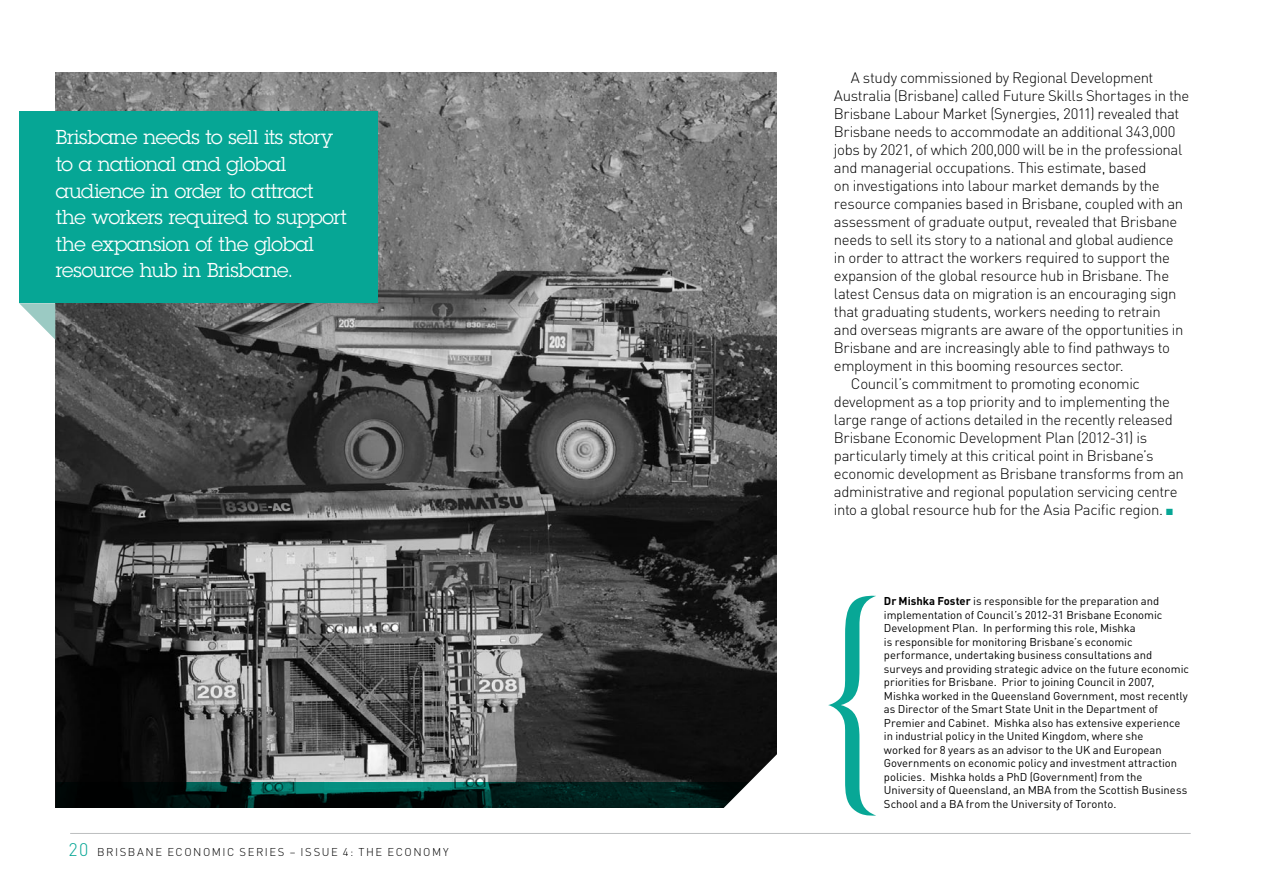
<style>
.page{position:relative;width:1263px;height:893px;background:#fff}
.page>*{position:absolute;margin:0;border:0;box-sizing:border-box;transform-origin:0 0}
.t1{font:262.35px "Lubalin Graph";color:#06a695;scale:.82 1}
.t2{font:19.65px/26.7px "Lubalin Graph";letter-spacing:-.01em;color:#fff}
.t3{font:300 15px "DIN";letter-spacing:-.025em;color:#000}
.t4{font:11.25px/13.5px "DIN";color:#000}
.t5{font:300 11.25px "DIN";letter-spacing:.135em;color:#000}
.s1{font-size:18px;color:#06a695}
.s2{color:#06a695}
.s3{font-weight:700}
</style>
<div class="page">
<hr style="left:70px;top:833px;width:1121px;height:1px;background:#bcbec0">
<img style="left:56px;top:72px;width:720px;height:710px">
<svg style="left:56px;top:782px;width:650px;height:26px;background:#002320"></svg>
<svg style="left:706px;top:739px;width:71px;height:69px"></svg>
<svg style="left:19px;top:303px;width:36px;height:36px"></svg>
<div style="left:19px;top:111px;width:359px;height:192px;background:#06a695"></div>
<h2 class="t2" style="left:56px;top:124px;width:292px">Brisbane needs to sell its story to a national and global audience in order to attract the workers required to support the expansion of the global resource hub in Brisbane.</h2>
<p class="t5" style="left:68px;top:845px;width:382px"><span class="s1">20</span> BRISBANE ECONOMIC SERIES – ISSUE 4: THE ECONOMY</p>
<p class="t3" style="left:851px;top:68px;width:304px">A study commissioned by Regional Development</p>
<p class="t3" style="left:834px;top:86px;width:357px">Australia (Brisbane) called Future Skills Shortages in the</p>
<p class="t3" style="left:834px;top:104px;width:347px">Brisbane Labour Market (Synergies, 2011) revealed that</p>
<p class="t3" style="left:834px;top:122px;width:343px">Brisbane needs to accommodate an additional 343,000</p>
<p class="t3" style="left:834px;top:140px;width:350px">jobs by 2021, of which 200,000 will be in the professional</p>
<p class="t3" style="left:834px;top:158px;width:314px">and managerial occupations. This estimate, based</p>
<p class="t3" style="left:834px;top:176px;width:327px">on investigations into labour market demands by the</p>
<p class="t3" style="left:834px;top:194px;width:351px">resource companies based in Brisbane, coupled with an</p>
<p class="t3" style="left:834px;top:212px;width:345px">assessment of graduate output, revealed that Brisbane</p>
<p class="t3" style="left:834px;top:230px;width:341px">needs to sell its story to a national and global audience</p>
<p class="t3" style="left:834px;top:248px;width:338px">in order to attract the workers required to support the</p>
<p class="t3" style="left:834px;top:266px;width:337px">expansion of the global resource hub in Brisbane. The</p>
<p class="t3" style="left:834px;top:284px;width:344px">latest Census data on migration is an encouraging sign</p>
<p class="t3" style="left:834px;top:302px;width:328px">that graduating students, workers needing to retrain</p>
<p class="t3" style="left:834px;top:320px;width:351px">and overseas migrants are aware of the opportunities in</p>
<p class="t3" style="left:834px;top:338px;width:337px">Brisbane and are increasingly able to find pathways to</p>
<p class="t3" style="left:834px;top:356px;width:291px">employment in this booming resources sector.</p>
<p class="t3" style="left:851px;top:374px;width:291px">Council’s commitment to promoting economic</p>
<p class="t3" style="left:834px;top:392px;width:337px">development as a top priority and to implementing the</p>
<p class="t3" style="left:834px;top:410px;width:340px">large range of actions detailed in the recently released</p>
<p class="t3" style="left:834px;top:428px;width:315px">Brisbane Economic Development Plan (2012-31) is</p>
<p class="t3" style="left:834px;top:446px;width:321px">particularly timely at this critical point in Brisbane’s</p>
<p class="t3" style="left:834px;top:464px;width:352px">economic development as Brisbane transforms from an</p>
<p class="t3" style="left:834px;top:482px;width:345px">administrative and regional population servicing centre</p>
<p class="t3" style="left:834px;top:500px;width:340px">into a global resource hub for the Asia Pacific region. <span class="s2">■</span></p>
<h1 class="t1" style="left:820px;top:526px;width:80px">{</h1>
<p class="t4" style="left:884px;top:594px;width:307px"><span class="s3">Dr Mishka Foster</span> is responsible for the preparation and implementation of Council’s 2012-31 Brisbane Economic Development Plan. In performing this role, Mishka<br>is responsible for monitoring Brisbane’s economic performance, undertaking business consultations and surveys and providing strategic advice on the future economic priorities for Brisbane. Prior to joining Council in 2007, Mishka worked in the Queensland Government, most recently as Director of the Smart State Unit in the Department of Premier and Cabinet. Mishka also has extensive experience in industrial policy in the United Kingdom, where she<br>worked for 8 years as an advisor to the UK and European Governments on economic policy and investment attraction policies. Mishka holds a PhD (Government) from the University of Queensland, an MBA from the Scottish Business</p>
<p class="t4" style="left:884px;top:796px;width:234px">School and a BA from the University of Toronto.</p>
</div>
